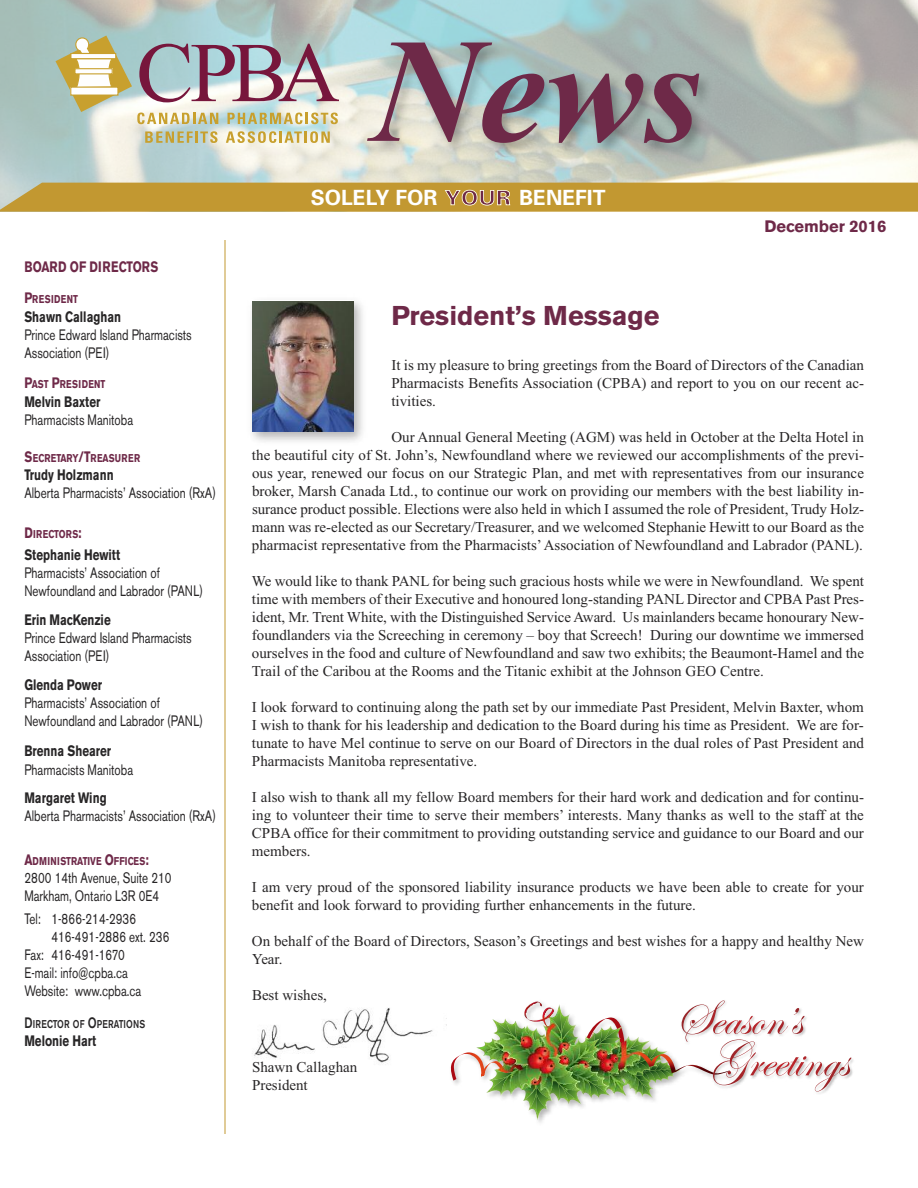
<style>
.page{position:relative;width:918px;height:1188px;background:#fff}
.page>*{position:absolute;margin:0;border:0;box-sizing:border-box;transform-origin:0 0}
.t1{font:italic 700 148.5px "Times New Roman";color:#6e2948}
.t2{font:700 27px "Akzidenz Grotesk BE";color:#6e2948}
.t3{font:700 21px "Univers";color:#fff}
.t4{font:700 16.5px "Akzidenz Grotesk BE";color:#6e2948}
.t5{font:15px/18px "Times New Roman";color:#272526;text-align:justify}
.t6{font:15px/18px "Akzidenz Grotesk BE";color:#272526;scale:.77 1}
.t7{font:700 15px "Akzidenz Grotesk BE";color:#272526;scale:.77 1}
.t8{font:700 15px "Akzidenz Grotesk BE";letter-spacing:.02em;color:#6e2948;scale:.77 1}
.t9{font:700 11.25px "Akzidenz Grotesk BE";letter-spacing:.02em;color:#6e2948;scale:.77 1}
.t10{font:700 11.25px "Akzidenz Grotesk BE";letter-spacing:.04em;color:#6e2948;scale:.77 1}
.t11{font:700 11.25px "Akzidenz Grotesk BE";color:#6e2948;scale:.77 1}
.t12{font:500 11.25px "Akzidenz Grotesk BE";letter-spacing:.02em;color:#272526;scale:.77 1}
.s1{font-size:15px}
</style>
<div class="page">
<img style="left:252px;top:1008px;width:181px;height:55px">
<img style="left:0;top:0;width:918px;height:183px">
<svg style="left:145px;top:131px;width:73px;height:12px"></svg>
<svg style="left:226px;top:131px;width:98px;height:12px"></svg>
<svg style="left:56px;top:36px;width:268px;height:88px;background:#bdb9b0"></svg>
<svg style="left:0;top:183px;width:918px;height:29px;background:#c29c3c"></svg>
<img style="left:324px;top:6px;width:589px;height:206px">
<hr style="left:225px;top:240px;width:1px;height:894px;background:#c29831">
<img style="left:252px;top:301px;width:102px;height:131px">
<img style="left:722px;top:1000px;width:131px;height:94px">
<img style="left:451px;top:1001px;width:348px;height:116px">
<p class="t8" style="left:24px;top:260px;width:176px">BOARD OF DIRECTORS</p>
<p class="t10" style="left:24px;top:295px;width:71px"><span class="s1">P</span>RESIDENT</p>
<p class="t7" style="left:24px;top:311px;width:127px">Shawn Callaghan</p>
<p class="t6" style="left:24px;top:327px;width:219px">Prince Edward Island Pharmacists<br>Association (PEI)</p>
<p class="t10" style="left:24px;top:379px;width:107px"><span class="s1">P</span>AST <span class="s1">P</span>RESIDENT</p>
<p class="t7" style="left:24px;top:395px;width:100px">Melvin Baxter</p>
<p class="t6" style="left:24px;top:412px;width:143px">Pharmacists Manitoba</p>
<p class="t9" style="left:24px;top:453px;width:152px"><span class="s1">S</span>ECRETARY<span class="s1">/T</span>REASURER</p>
<p class="t7" style="left:24px;top:469px;width:117px">Trudy Holzmann</p>
<p class="t6" style="left:24px;top:486px;width:250px">Alberta Pharmacists’ Association (RxA)</p>
<p class="t9" style="left:24px;top:530px;width:76px"><span class="s1">D</span>IRECTORS<span class="s1">:</span></p>
<p class="t7" style="left:24px;top:549px;width:126px">Stephanie Hewitt</p>
<p class="t6" style="left:24px;top:566px;width:234px">Pharmacists’ Association of<br>Newfoundland and Labrador (PANL)</p>
<p class="t7" style="left:24px;top:614px;width:114px">Erin MacKenzie</p>
<p class="t6" style="left:24px;top:631px;width:219px">Prince Edward Island Pharmacists<br>Association (PEI)</p>
<p class="t7" style="left:24px;top:679px;width:102px">Glenda Power</p>
<p class="t6" style="left:24px;top:695px;width:234px">Pharmacists’ Association of<br>Newfoundland and Labrador (PANL)</p>
<p class="t7" style="left:24px;top:745px;width:114px">Brenna Shearer</p>
<p class="t6" style="left:24px;top:762px;width:143px">Pharmacists Manitoba</p>
<p class="t7" style="left:24px;top:792px;width:108px">Margaret Wing</p>
<p class="t6" style="left:24px;top:809px;width:250px">Alberta Pharmacists’ Association (RxA)</p>
<p class="t11" style="left:24px;top:856px;width:163px"><span class="s1">A</span>DMINISTRATIVE <span class="s1">O</span>FFICES<span class="s1">:</span></p>
<p class="t6" style="left:24px;top:870px;width:193px">2800 14th Avenue, Suite 210<br>Markham, Ontario L3R 0E4</p>
<p class="t6" style="left:24px;top:911px;width:147px">Tel: 1-866-214-2936</p>
<p class="t6" style="left:51px;top:929px;width:155px">416-491-2886 ext. 236</p>
<p class="t6" style="left:24px;top:947px;width:132px">Fax: 416-491-1670</p>
<p class="t6" style="left:24px;top:965px;width:136px">E-mail: info@cpba.ca</p>
<p class="t6" style="left:24px;top:983px;width:153px">Website: www.cpba.ca</p>
<p class="t12" style="left:24px;top:1021px;width:158px"><span class="s1">D</span>IRECTOR OF <span class="s1">O</span>PERATIONS</p>
<p class="t7" style="left:24px;top:1035px;width:95px">Melonie Hart</p>
<h1 class="t1" style="left:372px;top:3px;width:331px">News</h1>
<h3 class="t3" style="left:311px;top:190px;width:128px">SOLELY FOR</h3>
<h3 class="t3" style="left:519px;top:190px;width:88px">BENEFIT</h3>
<p class="t4" style="left:764px;top:220px;width:123px">December 2016</p>
<h2 class="t2" style="left:391px;top:305px;width:270px">President’s Message</h2>
<p class="t5" style="left:391px;top:356px;width:474px">It is my pleasure to bring greetings from the Board of Directors of the Canadian Pharmacists Benefits Association (CPBA) and report to you on our recent ac&shy;tivities.</p>
<p class="t5" style="left:252px;top:428px;width:614px;text-indent:139px">Our Annual General Meeting (AGM) was held in October at the Delta Hotel in the beautiful city of St. John’s, Newfoundland where we reviewed our accomplishments of the previ&shy;ous year, renewed our focus on our Strategic Plan, and met with representatives from our insurance broker, Marsh Canada Ltd., to continue our work on providing our members with the best liability in&shy;surance product possible. Elections were also held in which I assumed the role of President, Trudy Holz&shy;mann was re-elected as our Secretary/Treasurer, and we welcomed Stephanie Hewitt to our Board as the pharmacist representative from the Pharmacists’Association of Newfoundland and Labrador (PANL).</p>
<p class="t5" style="left:252px;top:572px;width:614px">We would like to thank PANL for being such gracious hosts while we were in Newfoundland. We spent time with members of their Executive and honoured long-standing PANL Director and CPBA Past Pres&shy;ident, Mr. Trent White, with the Distinguished Service Award. Us mainlanders became honourary New&shy;foundlanders via the Screeching in ceremony – boy that Screech! During our downtime we immersed ourselves in the food and culture of Newfoundland and saw two exhibits; the Beaumont-Hamel and the Trail of the Caribou at the Rooms and the Titanic exhibit at the Johnson GEO Centre.</p>
<p class="t5" style="left:252px;top:698px;width:614px">I look forward to continuing along the path set by our immediate Past President, Melvin Baxter, whom I wish to thank for his leadership and dedication to the Board during his time as President. We are for&shy;tunate to have Mel continue to serve on our Board of Directors in the dual roles of Past President and Pharmacists Manitoba representative.</p>
<p class="t5" style="left:252px;top:788px;width:614px">I also wish to thank all my fellow Board members for their hard work and dedication and for continu&shy;ing to volunteer their time to serve their members’ interests. Many thanks as well to the staff at the CPBA office for their commitment to providing outstanding service and guidance to our Board and our members.</p>
<p class="t5" style="left:252px;top:878px;width:614px">I am very proud of the sponsored liability insurance products we have been able to create for your benefit and look forward to providing further enhancements in the future.</p>
<p class="t5" style="left:252px;top:932px;width:614px">On behalf of the Board of Directors, Season’s Greetings and best wishes for a happy and healthy New<br>Year.</p>
<p class="t5" style="left:252px;top:986px;width:76px">Best wishes,</p>
<p class="t5" style="left:252px;top:1058px;width:107px">Shawn Callaghan<br>President</p>
</div>
